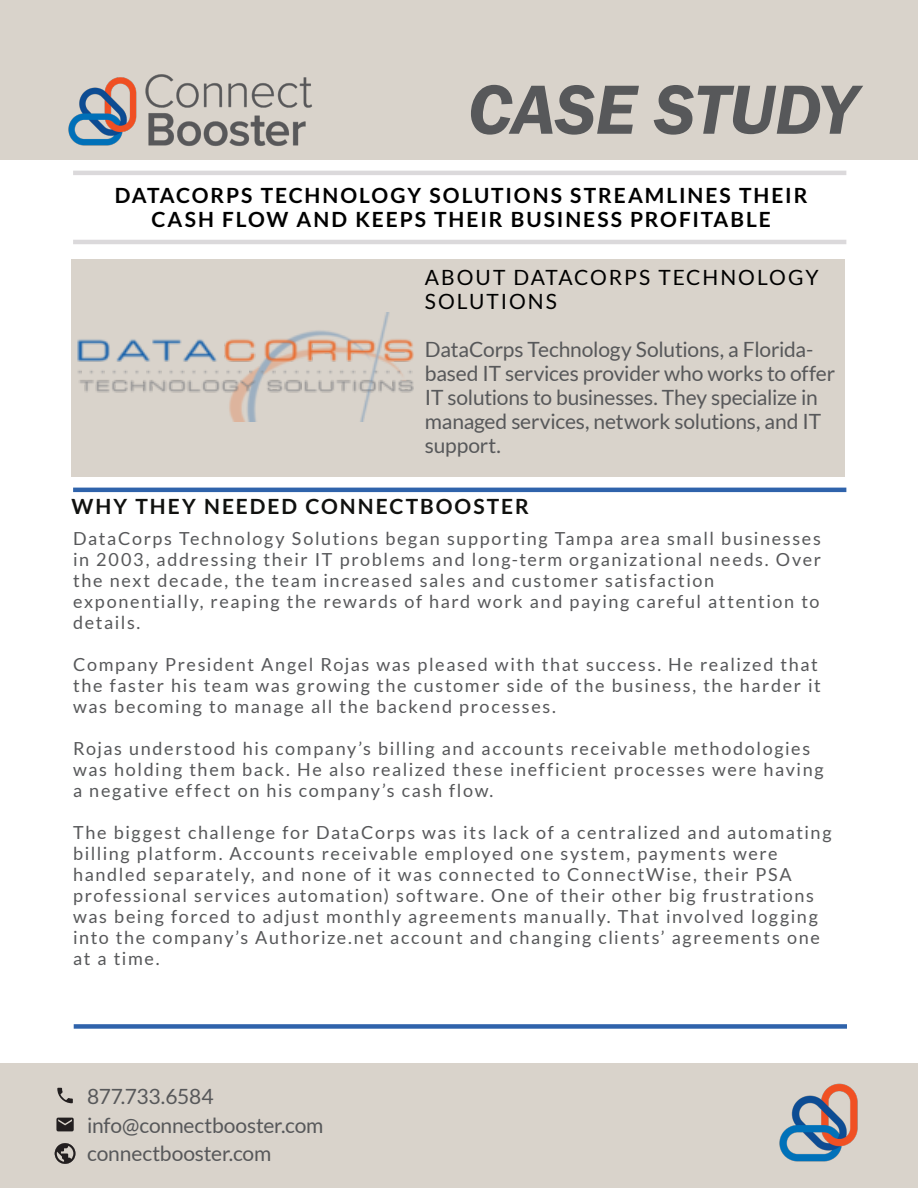
<style>
.page{position:relative;width:918px;height:1188px;background:#fff}
.page>*{position:absolute;margin:0;border:0;box-sizing:border-box;transform-origin:0 0}
.t1{font:italic 600 72px "Franklin Gothic";letter-spacing:-.01em;color:#57585a}
.Intro_Text{font:21px/24px "Lato";letter-spacing:-.01em;color:#57585a}
.Sub-Headline{font:700 21px/24px "Lato";letter-spacing:.09em;color:#000;text-align:center}
.Second_Level_Heading{font:21px/24px "Lato";letter-spacing:.095em;color:#000}
.Second_Level_Heading-2{font:700 21px "Lato";letter-spacing:.095em;color:#10110f}
.Reg_Paragraph_Text{font:18px/21px "Lato";letter-spacing:.09em;color:#57585a}
</style>
<div class="page">
<div style="left:0;top:0;width:918px;height:160px;background:#d9d3cb"></div>
<div style="left:72px;top:259px;width:773px;height:217px;background:#d9d3cb"></div>
<hr style="left:73px;top:171px;width:773px;height:4px;background:#dbd9db">
<hr style="left:73px;top:240px;width:773px;height:4px;background:#dbd9db">
<img style="left:68px;top:74px;width:244px;height:72px">
<div style="left:0;top:1064px;width:918px;height:124px;background:#d9d3cb"></div>
<svg style="left:55px;top:1143px;width:20px;height:21px"></svg>
<svg style="left:56px;top:1118px;width:18px;height:13px"></svg>
<svg style="left:57px;top:1088px;width:16px;height:15px"></svg>
<img style="left:779px;top:1083px;width:79px;height:79px">
<hr style="left:73px;top:488px;width:773px;height:4px;background:#2f63ab">
<div style="left:74px;top:1024px;width:773px;height:5px;background:#2f63ab"></div>
<img style="left:77px;top:313px;width:337px;height:109px">
<h1 class="t1" style="left:468px;top:63px;width:390px">CASE STUDY</h1>
<p class="Sub-Headline" style="left:115px;top:183px;width:694px">DATACORPS TECHNOLOGY SOLUTIONS STREAMLINES THEIR<br>CASH FLOW AND KEEPS THEIR BUSINESS PROFITABLE</p>
<p class="Second_Level_Heading" style="left:425px;top:266px;width:395px">ABOUT DATACORPS TECHNOLOGY<br>SOLUTIONS</p>
<p class="Intro_Text" style="left:425px;top:338px;width:412px">DataCorps Technology Solutions, a Florida&shy;based IT services provider who works to offer IT solutions to businesses. They specialize in managed services, network solutions, and IT support.</p>
<p class="Second_Level_Heading-2" style="left:72px;top:495px;width:459px">WHY THEY NEEDED CONNECTBOOSTER</p>
<p class="Reg_Paragraph_Text" style="left:73px;top:528px;width:749px">DataCorps Technology Solutions began supporting Tampa area small businesses in 2003, addressing their IT problems and long-term organizational needs. Over</p>
<p class="Reg_Paragraph_Text" style="left:73px;top:570px;width:643px">the next decade, the team increased sales and customer satisfaction</p>
<p class="Reg_Paragraph_Text" style="left:73px;top:591px;width:748px">exponentially, reaping the rewards of hard work and paying careful attention to details.</p>
<p class="Reg_Paragraph_Text" style="left:73px;top:654px;width:749px">Company President Angel Rojas was pleased with that success. He realized that the faster his team was growing the customer side of the business, the harder it was becoming to manage all the backend processes.</p>
<p class="Reg_Paragraph_Text" style="left:73px;top:738px;width:752px">Rojas understood his company’s billing and accounts receivable methodologies was holding them back. He also realized these inefficient processes were having a negative effect on his company’s cash flow.</p>
<p class="Reg_Paragraph_Text" style="left:73px;top:822px;width:760px">The biggest challenge for DataCorps was its lack of a centralized and automating billing platform. Accounts receivable employed one system, payments were handled separately, and none of it was connected to ConnectWise, their PSA professional services automation) software. One of their other big frustrations was being forced to adjust monthly agreements manually. That involved logging into the company’s Authorize.net account and changing clients’ agreements one at a time.</p>
<p class="Intro_Text" style="left:87px;top:1082px;width:238px;line-height:28.5px">877.733.6584 info@connectbooster.com connectbooster.com</p>
</div>
